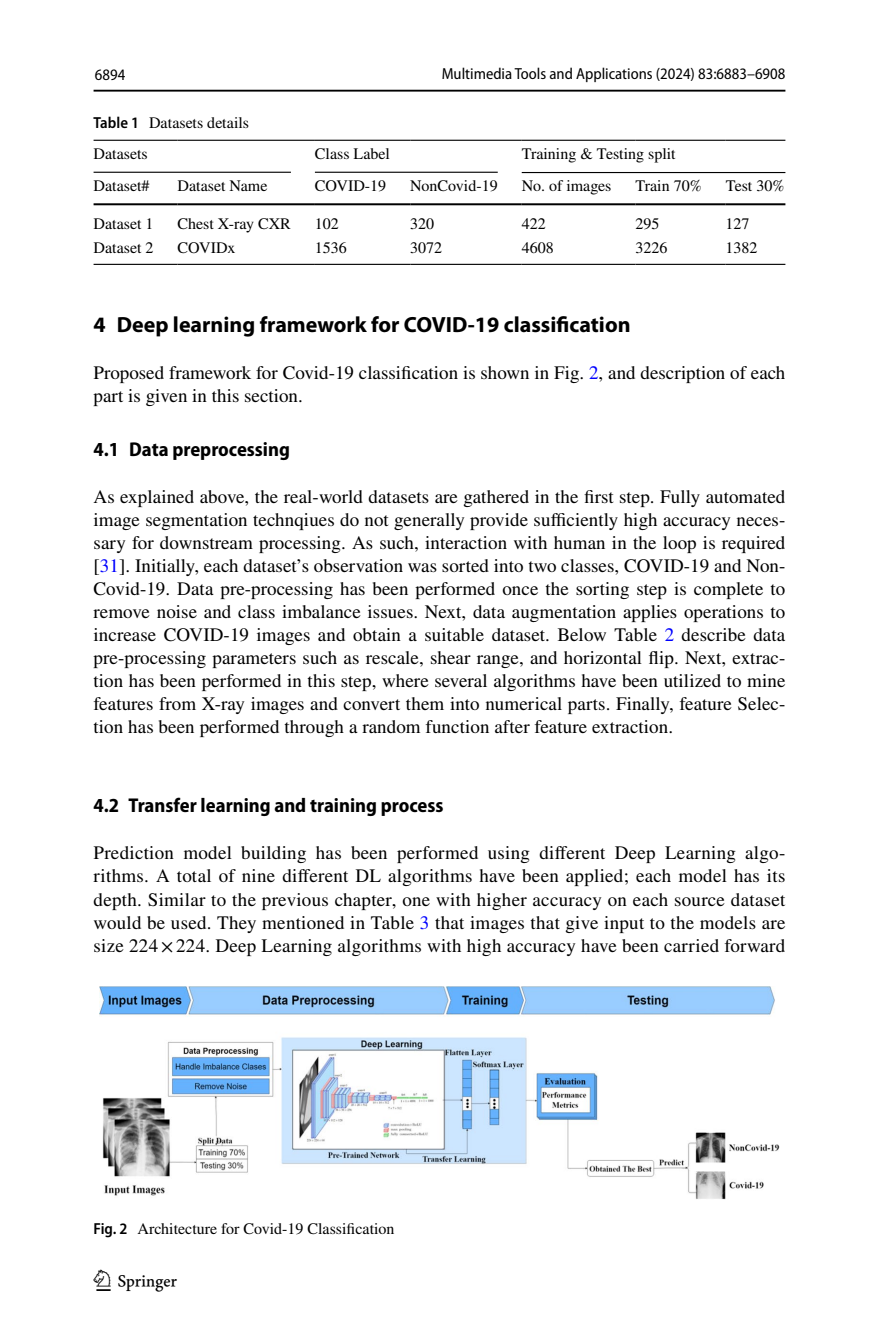
<style>
.page{position:relative;width:879px;height:1333px;background:#fff}
.page>*{position:absolute;margin:0;border:0;box-sizing:border-box;transform-origin:0 0}
.t1{font:30px "Springnew Regular 4";color:#000}
.t2{font:700 22px "Myriad Pro";color:#000}
.t3{font:700 semi-condensed 20px "Myriad Pro";color:#000}
.t4{font:19px/23px "STIX";color:#000;text-align:justify}
.t5{font:16px/31.6px "STIX";color:#000}
.t6{font:semi-condensed 16px "Myriad Pro";color:#000}
.s1{font-family:"Myriad Pro";font-weight:600;font-stretch:semi-condensed}
.s2{color:#00f}
</style>
<div class="page">
<hr style="left:94px;top:90px;width:691px;height:2px;background:#000">
<hr style="left:94px;top:140px;width:84px;height:1px;background:#000">
<hr style="left:178px;top:140px;width:137px;height:1px;background:#000">
<hr style="left:315px;top:140px;width:95px;height:1px;background:#000">
<hr style="left:410px;top:140px;width:112px;height:1px;background:#000">
<hr style="left:522px;top:140px;width:113px;height:1px;background:#000">
<hr style="left:635px;top:140px;width:90px;height:1px;background:#000">
<hr style="left:725px;top:140px;width:60px;height:1px;background:#000">
<hr style="left:94px;top:203px;width:84px;height:2px;background:#000">
<hr style="left:178px;top:203px;width:137px;height:2px;background:#000">
<hr style="left:315px;top:203px;width:95px;height:2px;background:#000">
<hr style="left:410px;top:203px;width:112px;height:2px;background:#000">
<hr style="left:522px;top:203px;width:113px;height:2px;background:#000">
<hr style="left:635px;top:203px;width:90px;height:2px;background:#000">
<hr style="left:725px;top:203px;width:60px;height:2px;background:#000">
<hr style="left:94px;top:264px;width:84px;height:1px;background:#000">
<hr style="left:178px;top:264px;width:137px;height:1px;background:#000">
<hr style="left:315px;top:264px;width:95px;height:1px;background:#000">
<hr style="left:410px;top:264px;width:112px;height:1px;background:#000">
<hr style="left:522px;top:264px;width:113px;height:1px;background:#000">
<hr style="left:635px;top:264px;width:90px;height:1px;background:#000">
<hr style="left:725px;top:264px;width:60px;height:1px;background:#000">
<hr style="left:94px;top:172px;width:197px;height:1px;background:#000">
<hr style="left:315px;top:172px;width:183px;height:1px;background:#000">
<hr style="left:522px;top:172px;width:263px;height:1px;background:#000">
<img style="left:99px;top:986px;width:681px;height:213px">
<p class="t6" style="left:95px;top:66px;width:32px">6894</p>
<p class="t6" style="left:442px;top:65px;width:345px">Multimedia Tools and Applications (2024) 83:6883–6908</p>
<p class="t5" style="left:94px;top:108px;width:157px"><span class="s1">Table 1</span> Datasets details<br>Datasets</p>
<p class="t5" style="left:315px;top:139px;width:77px">Class Label</p>
<p class="t5" style="left:522px;top:139px;width:155px">Training &amp; Testing split</p>
<p class="t5" style="left:94px;top:171px;width:57px">Dataset#</p>
<p class="t5" style="left:178px;top:171px;width:91px">Dataset Name</p>
<p class="t5" style="left:315px;top:171px;width:73px">COVID-19</p>
<p class="t5" style="left:410px;top:171px;width:89px">NonCovid-19</p>
<p class="t5" style="left:522px;top:171px;width:91px">No. of images</p>
<p class="t5" style="left:635px;top:171px;width:68px">Train 70%</p>
<p class="t5" style="left:725px;top:171px;width:60px">Test 30%</p>
<p class="t5" style="left:94px;top:208px;width:61px">Dataset 1</p>
<p class="t5" style="left:177px;top:208px;width:115px">Chest X-ray CXR</p>
<p class="t5" style="left:315px;top:208px;width:25px">102</p>
<p class="t5" style="left:410px;top:208px;width:25px">320</p>
<p class="t5" style="left:522px;top:208px;width:25px">422</p>
<p class="t5" style="left:635px;top:208px;width:25px">295</p>
<p class="t5" style="left:725px;top:208px;width:25px">127</p>
<p class="t5" style="left:94px;top:233px;width:61px">Dataset 2</p>
<p class="t5" style="left:177px;top:233px;width:60px">COVIDx</p>
<p class="t5" style="left:315px;top:233px;width:33px">1536</p>
<p class="t5" style="left:410px;top:233px;width:33px">3072</p>
<p class="t5" style="left:522px;top:233px;width:33px">4608</p>
<p class="t5" style="left:635px;top:233px;width:33px">3226</p>
<p class="t5" style="left:725px;top:233px;width:33px">1382</p>
<p class="t2" style="left:94px;top:310px;width:538px">4 Deep learning framework for COVID‑19 classification</p>
<p class="t4" style="left:94px;top:362px;width:693px">Proposed framework for Covid-19 classification is shown in Fig. <span class="s2">2</span>, and description of each part is given in this section.</p>
<p class="t3" style="left:94px;top:438px;width:198px">4.1 Data preprocessing</p>
<p class="t4" style="left:94px;top:486px;width:693px">As explained above, the real-world datasets are gathered in the first step. Fully automated image segmentation technqiues do not generally provide sufficiently high accuracy neces&shy;sary for downstream processing. As such, interaction with human in the loop is required [<span class="s2">31</span>]. Initially, each dataset’s observation was sorted into two classes, COVID-19 and Non-Covid-19. Data pre-processing has been performed once the sorting step is complete to remove noise and class imbalance issues. Next, data augmentation applies operations to increase COVID-19 images and obtain a suitable dataset. Below Table <span class="s2">2</span> describe data pre-processing parameters such as rescale, shear range, and horizontal flip. Next, extrac&shy;tion has been performed in this step, where several algorithms have been utilized to mine features from X-ray images and convert them into numerical parts. Finally, feature Selec&shy;tion has been performed through a random function after feature extraction.</p>
<p class="t3" style="left:94px;top:794px;width:351px">4.2 Transfer learning and training process</p>
<p class="t4" style="left:94px;top:842px;width:693px">Prediction model building has been performed using different Deep Learning algo&shy;rithms. A total of nine different DL algorithms have been applied; each model has its depth. Similar to the previous chapter, one with higher accuracy on each source dataset would be used. They mentioned in Table <span class="s2">3</span> that images that give input to the models are size 224×224. Deep Learning algorithms with high accuracy have been carried forward</p>
<p class="t5" style="left:94px;top:1213px;width:303px"><span class="s1">Fig. 2</span> Architecture for Covid-19 Classification</p>
<h1 class="t1" style="left:96px;top:1269px;width:83px">1 3</h1>
</div>
